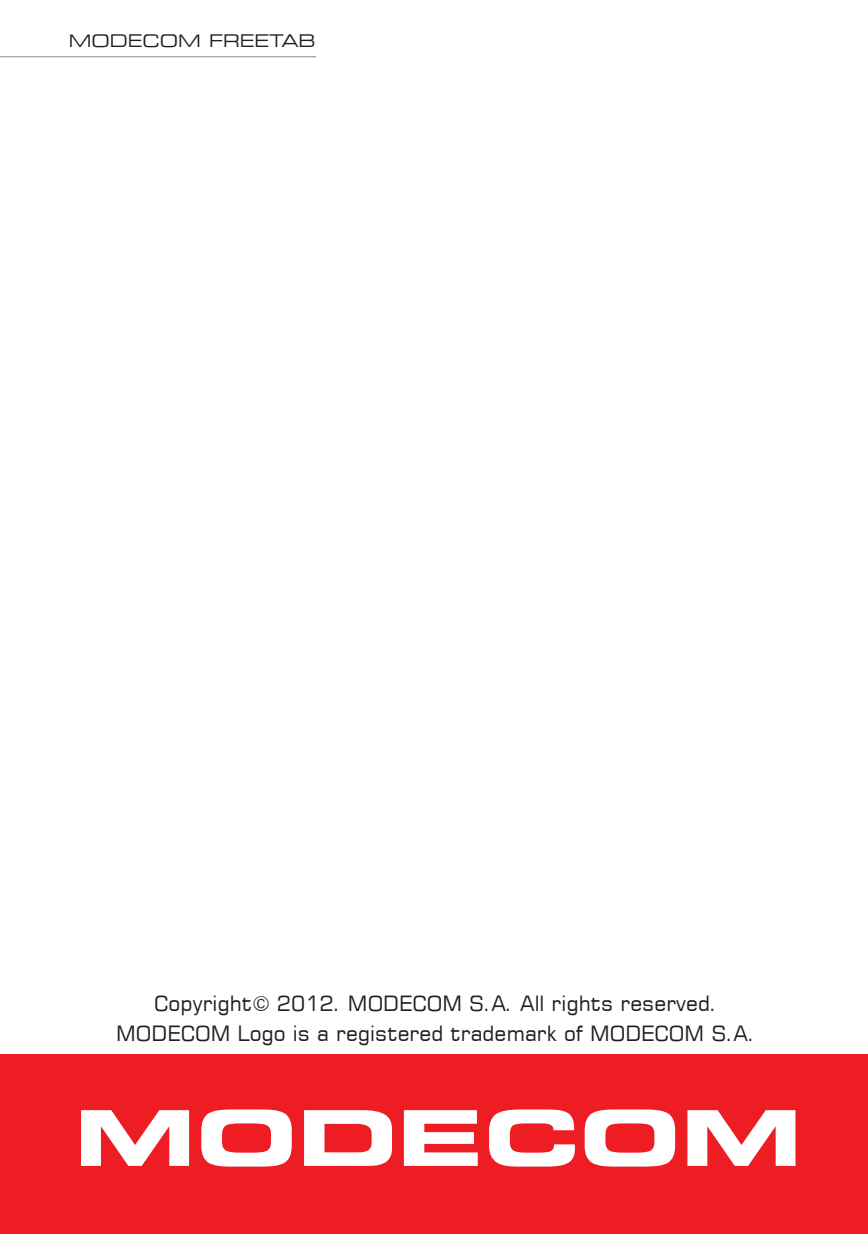
<style>
.page{position:relative;width:868px;height:1234px;background:#fff}
.page>*{position:absolute;margin:0;border:0;box-sizing:border-box;transform-origin:0 0}
.t1{font:700 76.5px "Square 721 Ex EU";color:#fff;scale:1.2 1}
.t2{font:21px "Square 721 EU";color:#231f20}
.t3{font:17.4px "Square 721 Ex EU";color:#231f20}
</style>
<div class="page">
<div style="left:0;top:1054px;width:867px;height:179px;background:#ee1d23"></div>
<p class="t3" style="left:69px;top:30px;width:248px">MODECOM FREETAB</p>
<p class="t2" style="left:154px;top:989px;width:564px">Copyright© 2012. MODECOM S.A. All rights reserved.</p>
<p class="t2" style="left:116px;top:1019px;width:640px">MODECOM Logo is a registered trademark of MODECOM S.A.</p>
<p class="t1" style="left:74px;top:1091px;width:608px">MODECOM</p>
</div>
